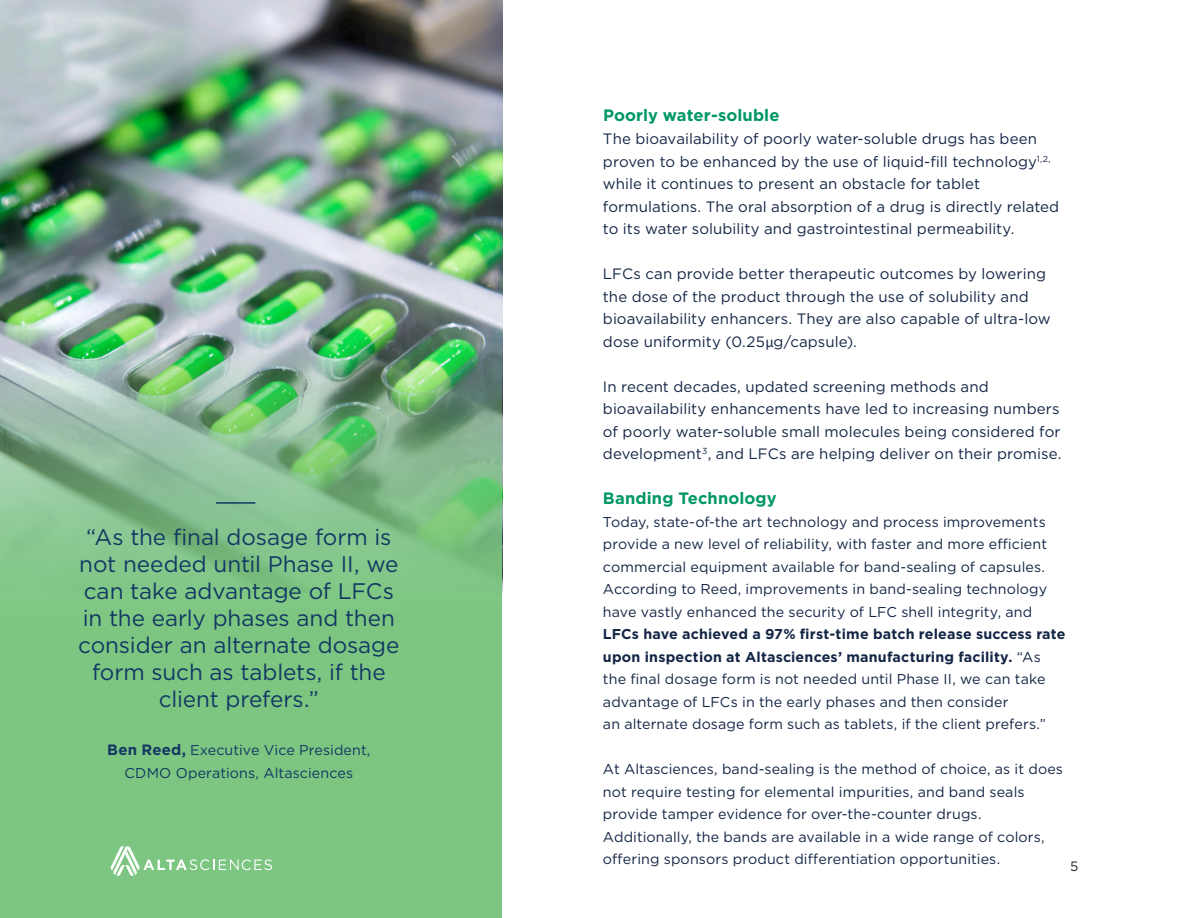
<style>
.page{position:relative;width:1188px;height:918px;background:#fff}
.page>*{position:absolute;margin:0;border:0;box-sizing:border-box;transform-origin:0 0}
.t1{font:22.5px/27px "Gotham";letter-spacing:-.005em;color:#133863;text-align:center}
.emphasis_H3{font:700 16.5px "Gotham";letter-spacing:.005em;color:#009766}
.t2{font:15px/22.5px "Gotham";letter-spacing:.005em;color:#142645}
.t3{font:14.25px/22.5px "Gotham";letter-spacing:.01em;color:#142645}
.t4{font:14.25px/22.5px "Gotham";letter-spacing:.005em;color:#133863;text-align:center}
.t5{font:13.5px "Gotham";color:#231f20}
.s1{font-weight:700;font-size:15px}
.s2{font-family:"Source Sans Pro"}
.s3{font-weight:700}
</style>
<div class="page">
<img style="left:0;top:0;width:502px;height:187px">
<img style="left:0;top:187px;width:502px;height:731px">
<hr style="left:216px;top:502px;width:39px;height:2px;background:#133863">
<svg style="left:108px;top:846px;width:164px;height:31px"></svg>
<p class="t1" style="left:78px;top:523px;width:323px">“As the final dosage form is not needed until Phase II, we can take advantage of LFCs in the early phases and then consider an alternate dosage form such as tablets, if the client prefers.”</p>
<p class="t4" style="left:107px;top:739px;width:265px"><span class="s1">Ben Reed,</span> Executive Vice President,<br>CDMO Operations, Altasciences</p>
<h3 class="emphasis_H3" style="left:603px;top:104px;width:178px">Poorly water-soluble</h3>
<p class="t2" style="left:603px;top:127px;width:458px">The bioavailability of poorly water-soluble drugs has been proven to be enhanced by the use of liquid-fill technology<sup>1,2, </sup>while it continues to present an obstacle for tablet formulations. The oral absorption of a drug is directly related to its water solubility and gastrointestinal permeability.</p>
<p class="t2" style="left:603px;top:262px;width:449px">LFCs can provide better therapeutic outcomes by lowering the dose of the product through the use of solubility and bioavailability enhancers. They are also capable of ultra-low dose uniformity (0.25<span class="s2">μ</span>g/capsule).</p>
<p class="t2" style="left:603px;top:375px;width:460px">In recent decades, updated screening methods and bioavailability enhancements have led to increasing numbers of poorly water-soluble small molecules being considered for development<sup>3</sup>, and LFCs are helping deliver on their promise.</p>
<h3 class="emphasis_H3" style="left:603px;top:487px;width:175px">Banding Technology</h3>
<p class="t3" style="left:603px;top:510px;width:464px">Today, state-of-the art technology and process improvements provide a new level of reliability, with faster and more efficient commercial equipment available for band-sealing of capsules.<br>According to Reed, improvements in band-sealing technology have vastly enhanced the security of LFC shell integrity, and <span class="s3">LFCs have achieved a 97% first-time batch release success rate upon inspection at Altasciences’ manufacturing facility.</span> “As the final dosage form is not needed until Phase II, we can take advantage of LFCs in the early phases and then consider<br>an alternate dosage form such as tablets, if the client prefers.”</p>
<p class="t3" style="left:603px;top:757px;width:462px">At Altasciences, band-sealing is the method of choice, as it does not require testing for elemental impurities, and band seals provide tamper evidence for over-the-counter drugs.<br>Additionally, the bands are available in a wide range of colors, offering sponsors product differentiation opportunities.</p>
<p class="t5" style="left:1070px;top:858px;width:10px">5</p>
</div>
